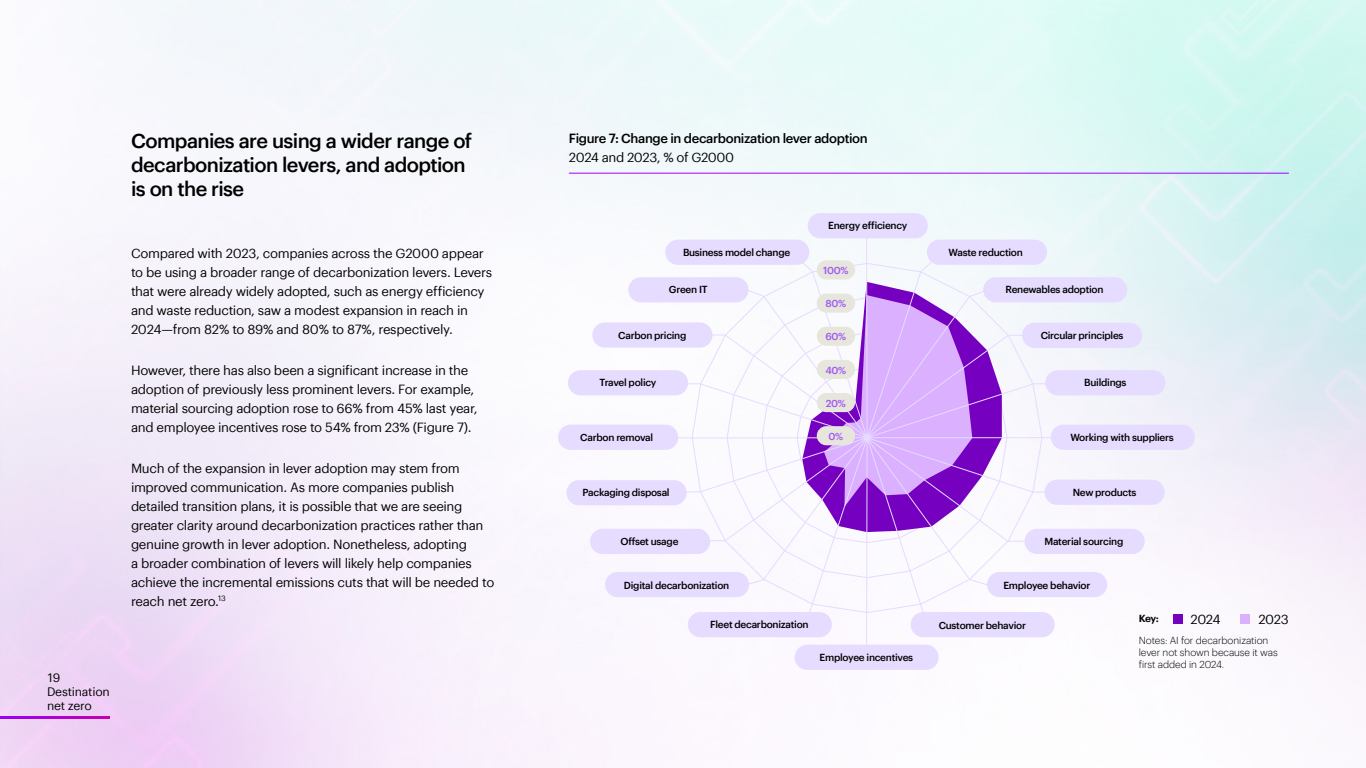
<style>
.page{position:relative;width:1366px;height:768px;background:#fff}
.page>*{position:absolute;margin:0;border:0;box-sizing:border-box;transform-origin:0 0}
.t1{font:500 20px/24px "Graphik";letter-spacing:-.035em;color:#000}
.t2{font:13px/19px "Graphik";letter-spacing:-.025em;color:#000}
.t3{font:500 13px "Graphik";letter-spacing:-.03em;color:#000}
.t4{font:12px/14px "Graphik";letter-spacing:-.02em;color:#000}
.t5{font:500 10px "Graphik";letter-spacing:-.03em;color:#000}
.t6{font:300 10px/12px "Graphik";letter-spacing:-.01em;color:#000}
.t7{font:500 10px "Graphik";letter-spacing:-.035em;color:#a055f5}
.t8{font:600 10px "Graphik";color:#000}
</style>
<div class="page">
<svg style="left:692px;top:263px;width:351px;height:351px"></svg>
<div style="left:1173px;top:614px;width:10px;height:10px;background:#7500bf"></div>
<div style="left:1240px;top:614px;width:10px;height:10px;background:#dbb0ff"></div>
<div style="left:558px;top:425px;width:120px;height:25px;background:#e6dcff;border-radius:13px"></div>
<div style="left:566px;top:480px;width:121px;height:25px;background:#e6dcff;border-radius:13px"></div>
<div style="left:590px;top:529px;width:120px;height:25px;background:#e6dcff;border-radius:13px"></div>
<div style="left:987px;top:572px;width:120px;height:25px;background:#e6dcff;border-radius:13px"></div>
<div style="left:1025px;top:529px;width:120px;height:25px;background:#e6dcff;border-radius:13px"></div>
<div style="left:1045px;top:480px;width:120px;height:25px;background:#e6dcff;border-radius:13px"></div>
<div style="left:1045px;top:370px;width:121px;height:25px;background:#e6dcff;border-radius:13px"></div>
<div style="left:1022px;top:323px;width:120px;height:25px;background:#e6dcff;border-radius:13px"></div>
<div style="left:927px;top:240px;width:120px;height:25px;background:#e6dcff;border-radius:13px"></div>
<div style="left:808px;top:213px;width:120px;height:25px;background:#e6dcff;border-radius:13px"></div>
<div style="left:605px;top:572px;width:144px;height:25px;background:#e6dcff;border-radius:13px"></div>
<div style="left:688px;top:612px;width:144px;height:25px;background:#e6dcff;border-radius:13px"></div>
<div style="left:911px;top:612px;width:144px;height:25px;background:#e6dcff;border-radius:13px"></div>
<div style="left:1051px;top:425px;width:144px;height:25px;background:#e6dcff;border-radius:13px"></div>
<div style="left:983px;top:277px;width:144px;height:25px;background:#e6dcff;border-radius:13px"></div>
<div style="left:795px;top:645px;width:144px;height:25px;background:#e6dcff;border-radius:13px"></div>
<div style="left:665px;top:240px;width:144px;height:25px;background:#e6dcff;border-radius:13px"></div>
<div style="left:568px;top:370px;width:120px;height:25px;background:#e6dcff;border-radius:13px"></div>
<div style="left:592px;top:322px;width:121px;height:26px;background:#e6dcff;border-radius:13px"></div>
<div style="left:628px;top:277px;width:120px;height:25px;background:#e6dcff;border-radius:13px"></div>
<div style="left:817px;top:426px;width:38px;height:19px;background:#e6e6dc;border-radius:10px"></div>
<div style="left:817px;top:393px;width:38px;height:19px;background:#e6e6dc;border-radius:10px"></div>
<div style="left:817px;top:360px;width:38px;height:19px;background:#e6e6dc;border-radius:10px"></div>
<div style="left:817px;top:327px;width:38px;height:19px;background:#e6e6dc;border-radius:10px"></div>
<div style="left:817px;top:294px;width:38px;height:19px;background:#e6e6dc;border-radius:10px"></div>
<div style="left:817px;top:260px;width:38px;height:19px;background:#e6e6dc;border-radius:10px"></div>
<hr style="left:569px;top:173px;width:720px;height:1px;background:#a100ff">
<svg style="left:866px;top:238px;width:1px;height:25px"></svg>
<svg style="left:797px;top:257px;width:17px;height:16px"></svg>
<svg style="left:824px;top:290px;width:161px;height:217px"></svg>
<svg style="left:688px;top:383px;width:13px;height:1px"></svg>
<svg style="left:678px;top:437px;width:15px;height:1px"></svg>
<svg style="left:713px;top:335px;width:13px;height:1px"></svg>
<svg style="left:1008px;top:335px;width:14px;height:1px"></svg>
<svg style="left:687px;top:491px;width:14px;height:1px"></svg>
<svg style="left:1033px;top:383px;width:12px;height:1px"></svg>
<svg style="left:1033px;top:492px;width:12px;height:1px"></svg>
<svg style="left:1008px;top:541px;width:17px;height:1px"></svg>
<hr style="left:866px;top:613px;width:1px;height:32px;background:#e6dbff">
<svg style="left:920px;top:603px;width:5px;height:10px"></svg>
<svg style="left:969px;top:579px;width:19px;height:8px"></svg>
<svg style="left:748px;top:579px;width:17px;height:8px"></svg>
<svg style="left:710px;top:540px;width:16px;height:1px"></svg>
<svg style="left:808px;top:602px;width:6px;height:10px"></svg>
<svg style="left:746px;top:289px;width:19px;height:8px"></svg>
<svg style="left:919px;top:257px;width:17px;height:17px"></svg>
<div style="left:0;top:708px;width:118px;height:12px;background:#000;opacity:.1"></div>
<h1 class="t1" style="left:131px;top:127px;width:343px">Companies are using a wider range of decarbonization levers, and adoption is on the rise</h1>
<p class="t2" style="left:131px;top:242px;width:363px">Compared with 2023, companies across the G2000 appear to be using a broader range of decarbonization levers. Levers that were already widely adopted, such as energy efficiency and waste reduction, saw a modest expansion in reach in 2024—from 82% to 89% and 80% to 87%, respectively.</p>
<p class="t2" style="left:131px;top:359px;width:348px">However, there has also been a significant increase in the adoption of previously less prominent levers. For example, material sourcing adoption rose to 66% from 45% last year, and employee incentives rose to 54% from 23% (Figure 7).</p>
<p class="t2" style="left:131px;top:457px;width:365px">Much of the expansion in lever adoption may stem from improved communication. As more companies publish detailed transition plans, it is possible that we are seeing greater clarity around decarbonization practices rather than genuine growth in lever adoption. Nonetheless, adopting<br>a broader combination of levers will likely help companies achieve the incremental emissions cuts that will be needed to reach net zero.<sup>13</sup></p>
<p class="t4" style="left:47px;top:669px;width:64px">19<br>Destination net zero</p>
<p class="t3" style="left:569px;top:128px;width:300px">Figure 7: Change in decarbonization lever adoption</p>
<p class="t2" style="left:569px;top:146px;width:167px">2024 and 2023, % of G2000</p>
<p class="t5" style="left:683px;top:245px;width:109px">Business model change</p>
<p class="t5" style="left:669px;top:282px;width:40px">Green IT</p>
<p class="t5" style="left:618px;top:328px;width:70px">Carbon pricing</p>
<p class="t5" style="left:599px;top:375px;width:58px">Travel policy</p>
<p class="t5" style="left:580px;top:430px;width:75px">Carbon removal</p>
<p class="t5" style="left:828px;top:218px;width:81px">Energy efficiency</p>
<p class="t7" style="left:823px;top:263px;width:27px">100%</p>
<p class="t7" style="left:826px;top:296px;width:22px">80%</p>
<p class="t7" style="left:826px;top:329px;width:22px">60%</p>
<p class="t7" style="left:826px;top:362px;width:22px">40%</p>
<p class="t7" style="left:826px;top:395px;width:22px">20%</p>
<p class="t7" style="left:829px;top:429px;width:16px">0%</p>
<p class="t5" style="left:583px;top:485px;width:89px">Packaging disposal</p>
<p class="t5" style="left:621px;top:534px;width:59px">Offset usage</p>
<p class="t5" style="left:624px;top:577px;width:107px">Digital decarbonization</p>
<p class="t5" style="left:710px;top:617px;width:100px">Fleet decarbonization</p>
<p class="t5" style="left:820px;top:650px;width:95px">Employee incentives</p>
<p class="t5" style="left:949px;top:245px;width:76px">Waste reduction</p>
<p class="t5" style="left:1006px;top:282px;width:99px">Renewables adoption</p>
<p class="t5" style="left:1041px;top:328px;width:84px">Circular principles</p>
<p class="t5" style="left:1084px;top:375px;width:44px">Buildings</p>
<p class="t5" style="left:1070px;top:430px;width:105px">Working with suppliers</p>
<p class="t5" style="left:1073px;top:485px;width:65px">New products</p>
<p class="t5" style="left:1044px;top:534px;width:80px">Material sourcing</p>
<p class="t5" style="left:1003px;top:577px;width:89px">Employee behavior</p>
<p class="t5" style="left:939px;top:618px;width:89px">Customer behavior</p>
<p class="t8" style="left:1139px;top:611px;width:22px">Key:</p>
<p class="t2" style="left:1190px;top:609px;width:32px">2024</p>
<p class="t2" style="left:1258px;top:609px;width:32px">2023</p>
<p class="t6" style="left:1139px;top:633px;width:141px">Notes: AI for decarbonization lever not shown because it was first added in 2024.</p>
</div>
